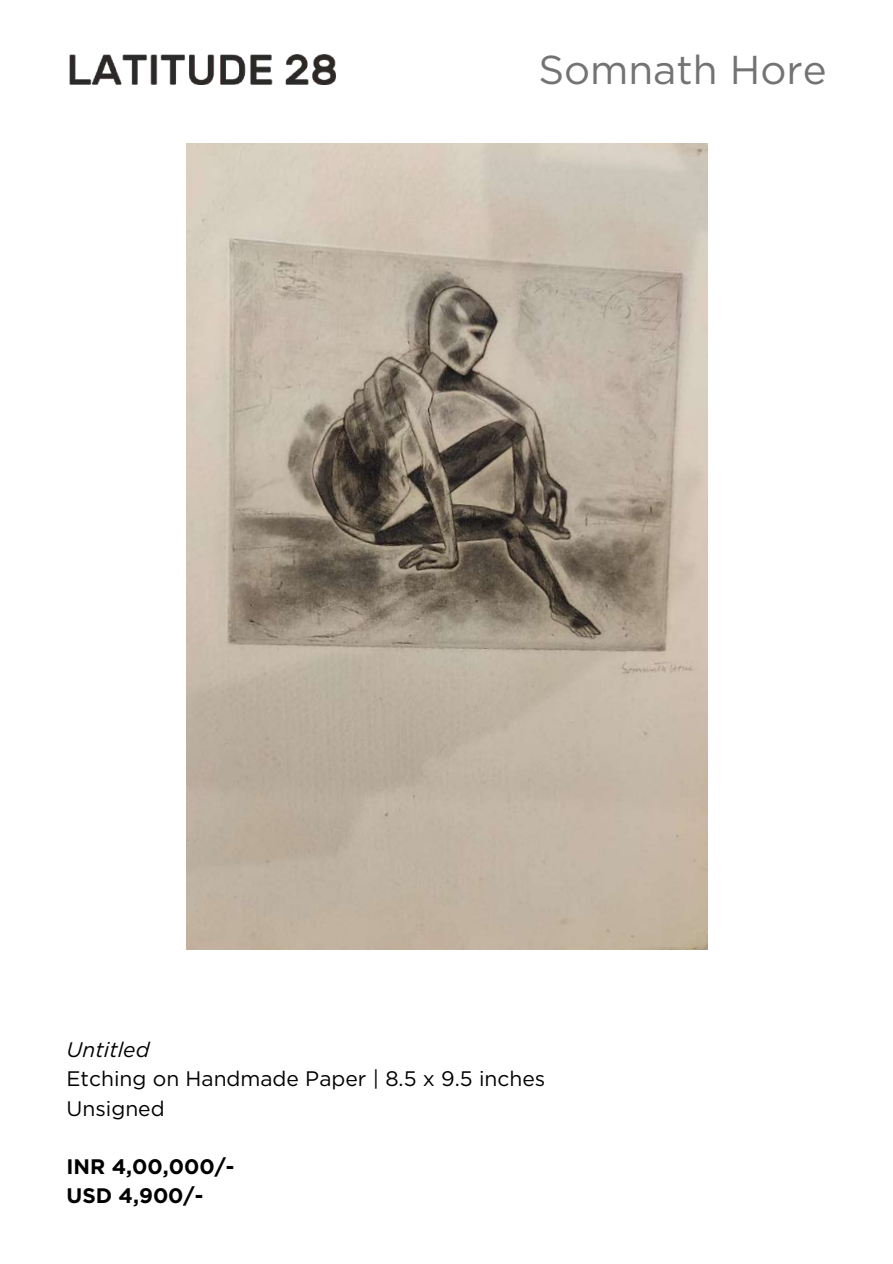
<style>
.page{position:relative;width:893px;height:1264px;background:#fff}
.page>*{position:absolute;margin:0;border:0;box-sizing:border-box;transform-origin:0 0}
.t1{font:40.35px "Gotham";color:#737373}
.t2{font:21px/29.2px "Gotham";color:#000}
.t3{font:700 21px/29.2px "Gotham";color:#000}
.t4{font:italic 21px "Gotham";color:#000}
</style>
<div class="page">
<img style="left:69px;top:54px;width:266px;height:31px">
<img style="left:187px;top:143px;width:520px;height:806px">
<h1 class="t1" style="left:538px;top:45px;width:290px">Somnath Hore</h1>
<p class="t4" style="left:67px;top:1036px;width:84px">Untitled</p>
<p class="t2" style="left:67px;top:1064px;width:480px">Etching on Handmade Paper | 8.5 x 9.5 inches<br>Unsigned</p>
<p class="t3" style="left:67px;top:1151px;width:169px">INR 4,00,000/-<br>USD 4,900/-</p>
</div>
